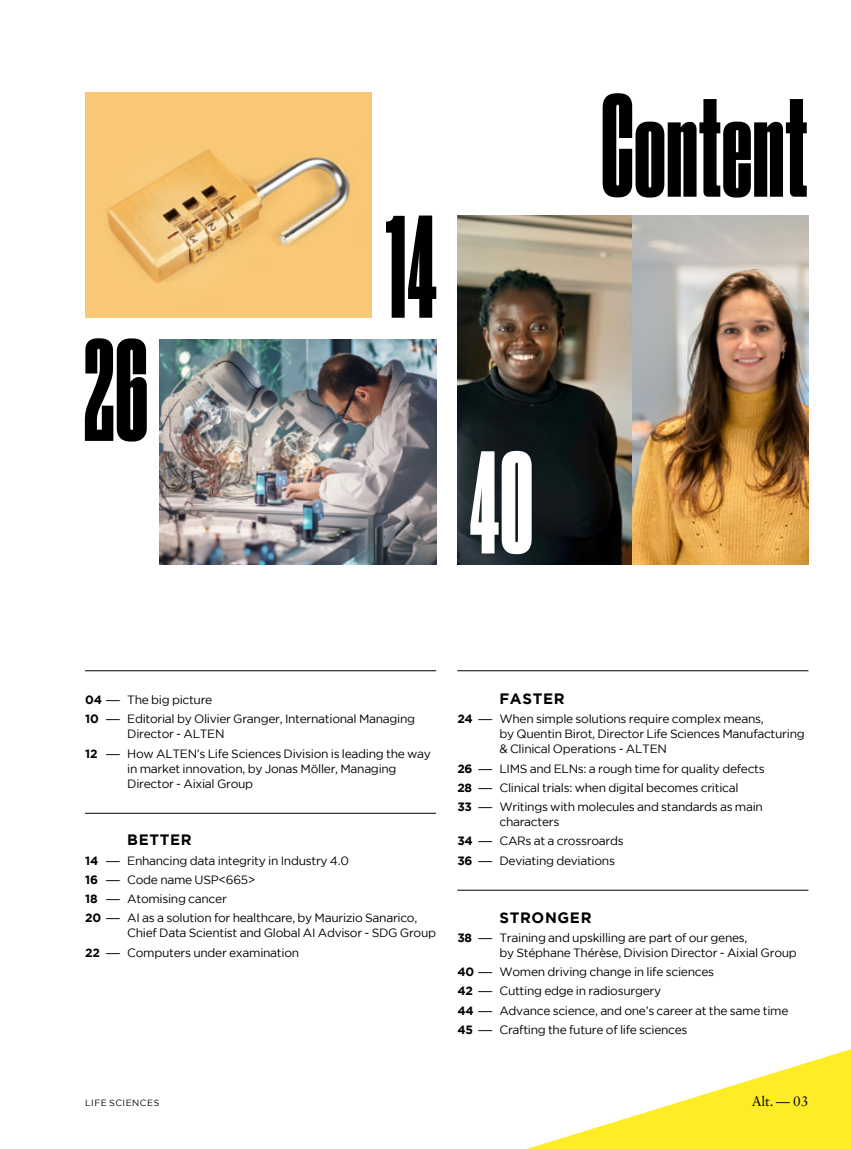
<style>
.page{position:relative;width:851px;height:1149px;background:#fff}
.page>*{position:absolute;margin:0;border:0;box-sizing:border-box;transform-origin:0 0}
.t1{font:138px "Druk X Condensed Super";letter-spacing:.01em;color:#000}
.t2{font:136.8px "Druk X Condensed Super";color:#000}
.t3{font:136.8px "Druk X Condensed Super";color:#fff}
.t4{font:700 15px "Gotham";letter-spacing:.045em;color:#000}
.t5{font:13.8px "Sabon LT Std";color:#000}
.t6{font:12px/19.2px "Gotham";letter-spacing:-.025em;color:#000}
.t7{font:9px "Gotham";letter-spacing:.06em;color:#000}
.s1{font-weight:700}
.s2{font-family:"Sabon LT Std";font-size:13.8px}
</style>
<div class="page">
<img style="left:457px;top:216px;width:175px;height:348px">
<img style="left:632px;top:216px;width:176px;height:348px">
<svg style="left:530px;top:1049px;width:320px;height:99px"></svg>
<hr style="left:85px;top:812px;width:351px;height:1px;background:#000">
<hr style="left:457px;top:889px;width:351px;height:1px;background:#000">
<hr style="left:457px;top:670px;width:351px;height:1px;background:#000">
<hr style="left:85px;top:670px;width:351px;height:1px;background:#000">
<img style="left:160px;top:339px;width:276px;height:225px">
<img style="left:85px;top:93px;width:286px;height:224px">
<h2 class="t2" style="left:84px;top:311px;width:65px">26</h2>
<h2 class="t2" style="left:385px;top:188px;width:53px">14</h2>
<h2 class="t3" style="left:469px;top:424px;width:64px">40</h2>
<h1 class="t1" style="left:601px;top:66px;width:207px">Content</h1>
<p class="t6" style="left:85px;top:689px;width:331px"><span class="s1">04</span> <span class="s2">—</span> The big picture<br><span class="s1">10</span> <span class="s2">—</span> Editorial by Olivier Granger, International Managing</p>
<p class="t6" style="left:85px;top:724px;width:347px;text-indent:42px">Director - ALTEN<br><span class="s1">12</span> <span class="s2">—</span> How ALTEN’s Life Sciences Division is leading the way</p>
<p class="t6" style="left:127px;top:760px;width:271px;line-height:15px">in market innovation, by Jonas Möller, Managing<br>Director - Aixial Group</p>
<p class="t4" style="left:127px;top:831px;width:66px">BETTER</p>
<p class="t6" style="left:85px;top:850px;width:333px"><span class="s1">14</span> <span class="s2">—</span> Enhancing data integrity in Industry 4.0<br><span class="s1">16</span> <span class="s2">—</span> Code name USP&lt;665&gt;<br><span class="s1">18</span> <span class="s2">—</span> Atomising cancer<br><span class="s1">20</span> <span class="s2">—</span> AI as a solution for healthcare, by Maurizio Sanarico,</p>
<p class="t6" style="left:85px;top:923px;width:352px;text-indent:42px">Chief Data Scientist and Global AI Advisor - SDG Group<br><span class="s1">22</span> <span class="s2">—</span> Computers under examination</p>
<p class="t4" style="left:499px;top:689px;width:67px">FASTER</p>
<p class="t6" style="left:499px;top:711px;width:307px;line-height:15px;text-indent:-42px"><span class="s1">24</span> <span class="s2">—</span> When simple solutions require complex means,<br>by Quentin Birot, Director Life Sciences Manufacturing &amp; Clinical Operations - ALTEN</p>
<p class="t6" style="left:457px;top:758px;width:309px"><span class="s1">26</span> <span class="s2">—</span> LIMS and ELNs: a rough time for quality defects<br><span class="s1">28</span> <span class="s2">—</span> Clinical trials: when digital becomes critical<br><span class="s1">33</span> <span class="s2">—</span> Writings with molecules and standards as main</p>
<p class="t6" style="left:457px;top:811px;width:168px;text-indent:42px">characters<br><span class="s1">34</span> <span class="s2">—</span> CARs at a crossroards<br><span class="s1">36</span> <span class="s2">—</span> Deviating deviations</p>
<p class="t4" style="left:499px;top:908px;width:94px">STRONGER</p>
<p class="t6" style="left:499px;top:929px;width:299px;line-height:15px;text-indent:-42px"><span class="s1">38</span> <span class="s2">—</span> Training and upskilling are part of our genes,<br>by Stéphane Thérèse, Division Director - Aixial Group</p>
<p class="t6" style="left:457px;top:961px;width:332px"><span class="s1">40</span> <span class="s2">—</span> Women driving change in life sciences<br><span class="s1">42</span> <span class="s2">—</span> Cutting edge in radiosurgery<br><span class="s1">44</span> <span class="s2">—</span> Advance science, and one’s career at the same time <span class="s1">45</span> <span class="s2">—</span> Crafting the future of life sciences</p>
<p class="t7" style="left:85px;top:1097px;width:76px">LIFE SCIENCES</p>
<p class="t5" style="left:751px;top:1093px;width:58px">Alt. — 03</p>
</div>
